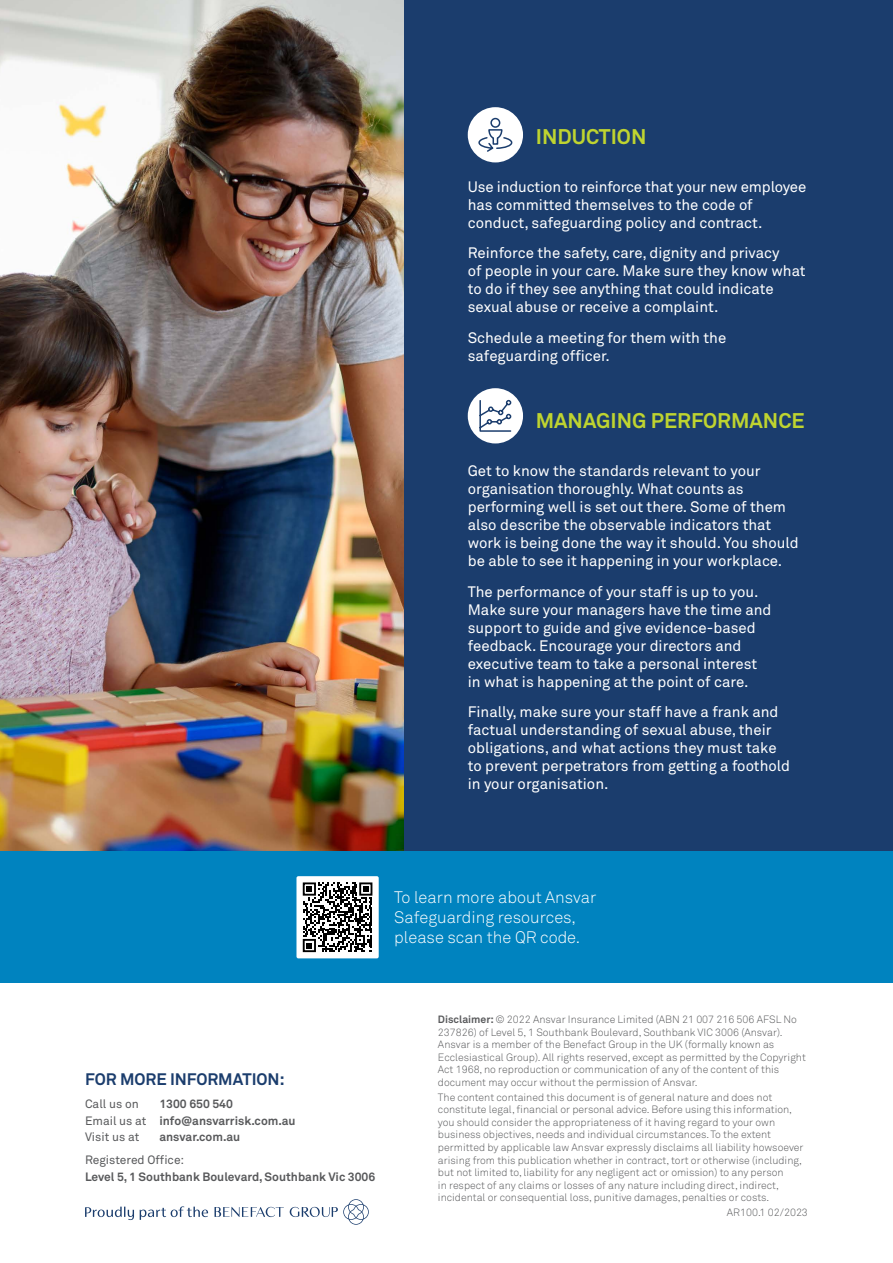
<style>
.page{position:relative;width:893px;height:1263px;background:#fff}
.page>*{position:absolute;margin:0;border:0;box-sizing:border-box;transform-origin:0 0}
.t1{font:700 21px "Akkurat Pro";color:#bfd430}
.t2{font:16.5px/19.8px "Akkurat Light Pro";color:#fff}
.t3{font:700 16.5px "Akkurat";letter-spacing:-.005em;color:#1b3d6d}
.t4{font:15px/18px "Akkurat";color:#fff}
.t5{font:700 12px/16.5px "Akkurat";color:#58595b}
.t6{font:12px "Akkurat";color:#58595b}
.t7{font:10.5px/12.6px "Akkurat Light Pro";color:#58595b}
.s1{font-weight:400}
.s2{font-family:"Akkurat";font-weight:700}
</style>
<div class="page">
<div style="left:404px;top:0;width:489px;height:851px;background:#1b3d6d"></div>
<img style="left:0;top:0;width:404px;height:851px">
<div style="left:468px;top:107px;width:55px;height:55px;background:#fff;border-radius:50%"></div>
<svg style="left:478px;top:117px;width:35px;height:35px"></svg>
<div style="left:468px;top:388px;width:55px;height:55px;background:#fff;border-radius:50%"></div>
<svg style="left:479px;top:399px;width:33px;height:33px"></svg>
<svg style="left:85px;top:1206px;width:123px;height:14px"></svg>
<svg style="left:215px;top:1199px;width:154px;height:26px"></svg>
<div style="left:0;top:851px;width:893px;height:132px;background:#0083bf"></div>
<div style="left:296px;top:876px;width:83px;height:82px;background:#fff;border-radius:2px"></div>
<svg style="left:302px;top:882px;width:71px;height:71px"></svg>
<h1 class="t1" style="left:536px;top:123px;width:112px">I NDUCTION</h1>
<h3 class="t4" style="left:468px;top:177px;width:340px">Use induction to reinforce that your new employee has committed themselves to the code of conduct, safeguarding policy and contract.</h3>
<h3 class="t4" style="left:468px;top:244px;width:339px">Reinforce the safety, care, dignity and privacy<br>of people in your care. Make sure they know what to do if they see anything that could indicate sexual abuse or receive a complaint.</h3>
<h3 class="t4" style="left:468px;top:328px;width:260px">Schedule a meeting for them with the safeguarding officer.</h3>
<h1 class="t1" style="left:536px;top:408px;width:270px">MANAGING PERFORMANCE</h1>
<p class="t4" style="left:468px;top:461px;width:332px">Get to know the standards relevant to your organisation thoroughly. What counts as performing well is set out there. Some of them also describe the observable indicators that work is being done the way it should. You should be able to see it happening in your workplace.</p>
<p class="t4" style="left:468px;top:582px;width:305px">The performance of your staff is up to you.<br>Make sure your managers have the time and support to guide and give evidence-based feedback. Encourage your directors and executive team to take a personal interest in what is happening at the point of care.</p>
<h3 class="t4" style="left:468px;top:703px;width:324px">Finally, make sure your staff have a frank and factual understanding of sexual abuse, their obligations, and what actions they must take to prevent perpetrators from getting a foothold in your organisation.</h3>
<h2 class="t2" style="left:394px;top:888px;width:204px">To learn more about Ansvar<br>Safeguarding resources, please scan the QR code.</h2>
<h2 class="t3" style="left:85px;top:1069px;width:201px">FOR MORE INFORMATION:</h2>
<p class="t6" style="left:85px;top:1096px;width:55px">Call us on</p>
<p class="t5" style="left:85px;top:1096px;width:212px;text-indent:74px">1300 650 540<br><span class="s1">Email us at</span> info@ansvarrisk.com.au<br><span class="s1">Visit us at</span></p>
<p class="t5" style="left:159px;top:1129px;width:82px">ansvar.com.au</p>
<p class="t6" style="left:85px;top:1152px;width:101px">Registered Office:</p>
<p class="t5" style="left:85px;top:1168px;width:292px">Level 5, 1 Southbank Boulevard, Southbank Vic 3006</p>
<p class="t7" style="left:438px;top:1013px;width:369px"><span class="s2">Disclaimer:</span> © 2022 Ansvar Insurance Limited (ABN 21 007 216 506 AFSL No 237826) of Level 5, 1 Southbank Boulevard, Southbank VIC 3006 (Ansvar).<br>Ansvar is a member of the Benefact Group in the UK (formally known as Ecclesiastical Group). All rights reserved, except as permitted by the Copyright Act 1968, no reproduction or communication of any of the content of this document may occur without the permission of Ansvar.</p>
<p class="t7" style="left:438px;top:1091px;width:367px">The content contained this document is of general nature and does not constitute legal, financial or personal advice. Before using this information, you should consider the appropriateness of it having regard to your own business objectives, needs and individual circumstances. To the extent permitted by applicable law Ansvar expressly disclaims all liability howsoever arising from this publication whether in contract, tort or otherwise (including, but not limited to, liability for any negligent act or omission) to any person<br>in respect of any claims or losses of any nature including direct, indirect, incidental or consequential loss, punitive damages, penalties or costs.</p>
<p class="t7" style="left:727px;top:1206px;width:83px">AR100.1 02/2023</p>
</div>
